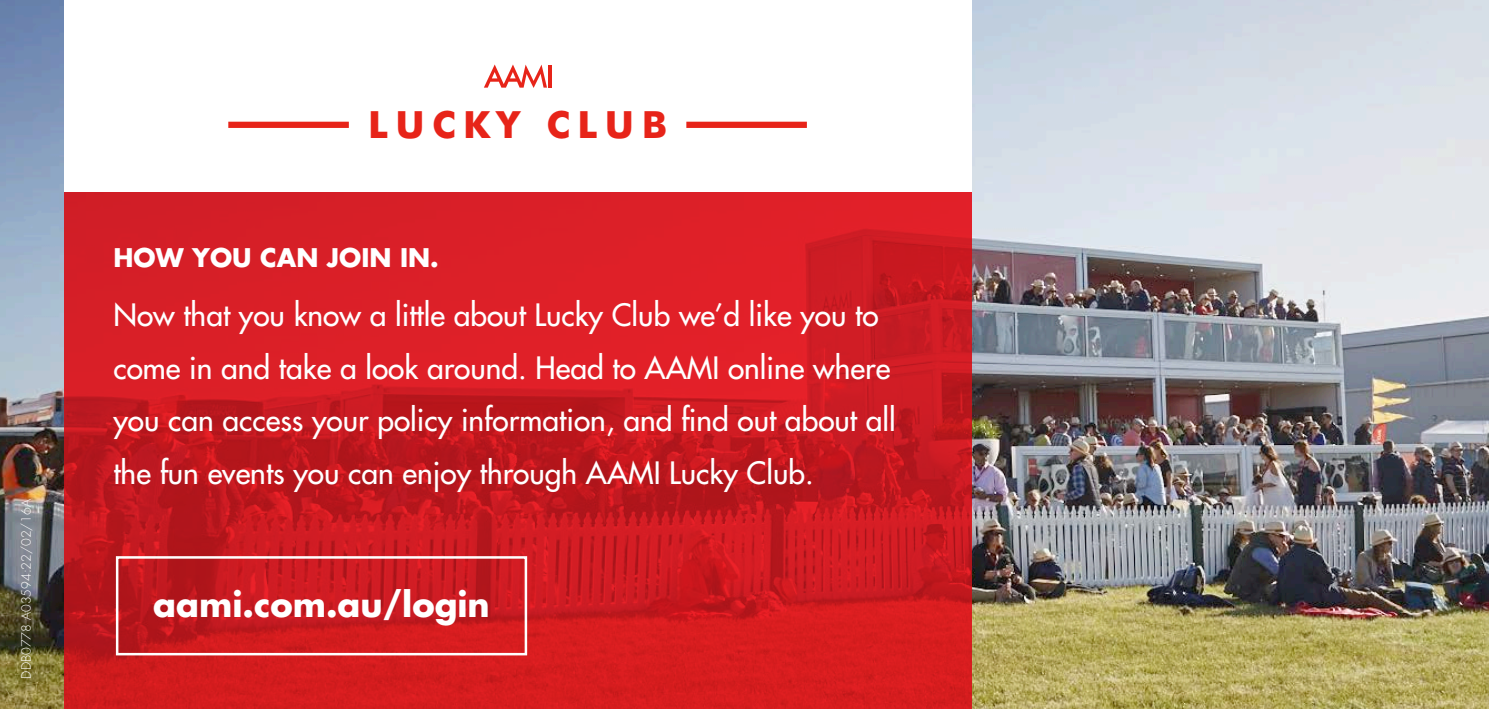
<style>
.page{position:relative;width:1489px;height:709px;background:#fff}
.page>*{position:absolute;margin:0;border:0;box-sizing:border-box;transform-origin:0 0}
.t1{font:700 37.5px "Futura BT";letter-spacing:.2em;color:#e72419}
.t2{font:700 33.75px "Futura";color:#fff}
.t3{font:30px/52.5px "Futura";color:#fff}
.t4{font:700 25px "Futura";color:#fff}
.t5{font:300 12.5px "Futura";color:#fff}
</style>
<div class="page">
<img style="left:0;top:0;width:1488px;height:709px">
<svg style="left:64px;top:191px;width:907px;height:518px;background:#cf1c22"></svg>
<div style="left:64px;top:0;width:907px;height:191px;background:#fff"></div>
<div style="left:116px;top:556px;width:411px;height:99px;border:2px solid #fff"></div>
<div style="left:228px;top:122px;width:121px;height:6px;background:#e72419"></div>
<div style="left:686px;top:122px;width:120px;height:6px;background:#e72419"></div>
<svg style="left:548px;top:65px;width:3px;height:23px"></svg>
<svg style="left:484px;top:64px;width:63px;height:24px"></svg>
<p class="t5" style="left:19px;top:678px;width:181px;rotate:-90deg">DDB0778 A03594:22/02/16A</p>
<p class="t1" style="left:368px;top:102px;width:301px">LUCKY CLUB</p>
<p class="t4" style="left:113px;top:241px;width:327px">HOW YOU CAN JOIN IN.</p>
<p class="t3" style="left:113px;top:289px;width:783px">Now that you know a little about Lucky Club we’d like you to come in and take a look around. Head to AAMI online where you can access your policy information, and find out about all the fun events you can enjoy through AAMI Lucky Club.</p>
<p class="t2" style="left:153px;top:581px;width:338px">aami.com.au/login</p>
</div>
